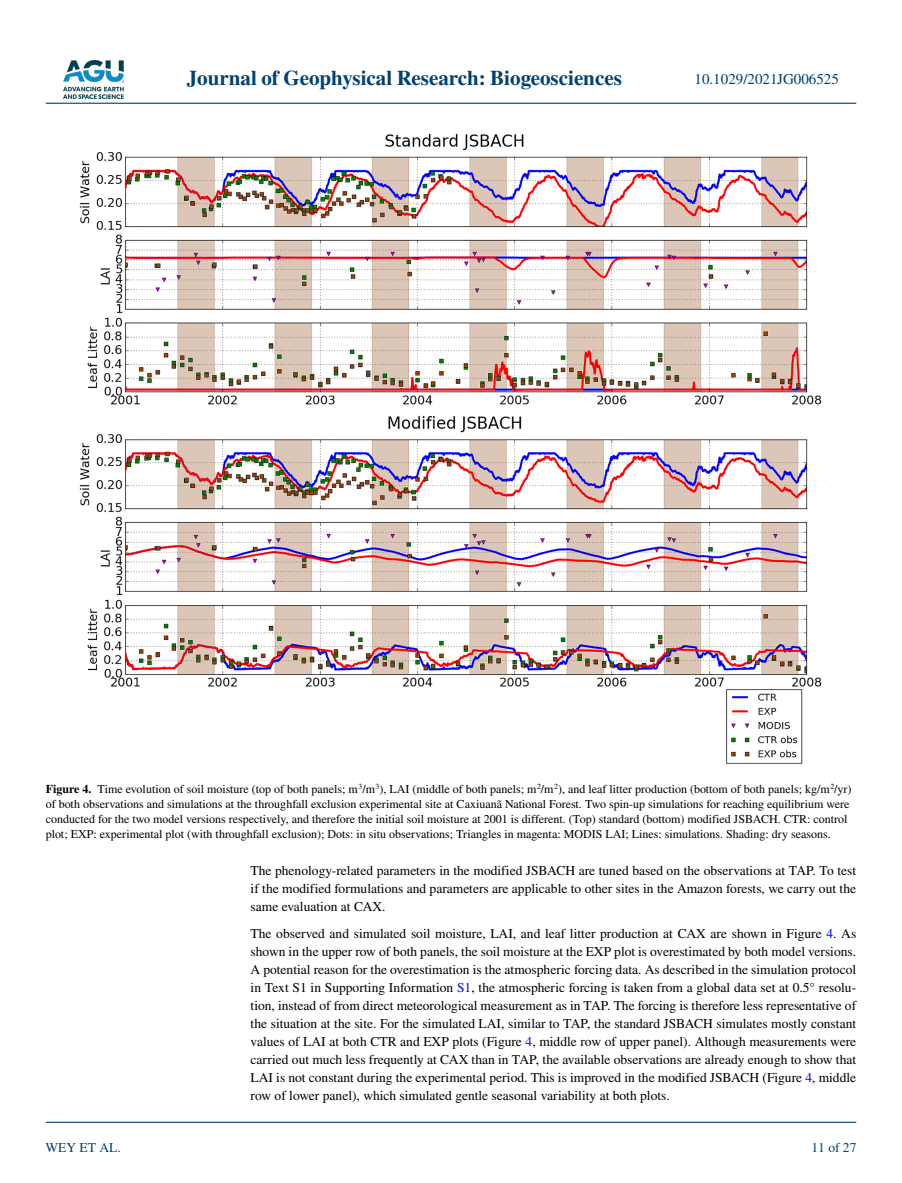
<style>
.page{position:relative;width:902px;height:1183px;background:#fff}
.page>*{position:absolute;margin:0;border:0;box-sizing:border-box;transform-origin:0 0}
.t1{font:700 21px "STIX";color:#004174}
.t2{font:15px "STIX";color:#004174}
.t3{font:13.5px/18px "STIX";color:#000;text-align:justify}
.t4{font:13.5px "STIX";color:#004174}
.t5{font:12px/15px "STIX";color:#000}
.s1{font-weight:700}
.s2{color:#00f}
</style>
<div class="page">
<img style="left:63px;top:60px;width:60px;height:39px">
<hr style="left:46px;top:103px;width:810px;height:1px;background:#004174">
<hr style="left:46px;top:1121px;width:810px;height:1px;background:#004174">
<img style="left:79px;top:134px;width:742px;height:630px">
<h1 class="t1" style="left:187px;top:66px;width:436px">Journal of Geophysical Research: Biogeosciences</h1>
<p class="t2" style="left:694px;top:69px;width:146px">10.1029/2021JG006525</p>
<p class="t5" style="left:46px;top:781px;width:807px"><span class="s1">Figure 4.</span> Time evolution of soil moisture (top of both panels; m<sup>3</sup>/m<sup>3</sup>), LAI (middle of both panels; m<sup>2</sup>/m<sup>2</sup>), and leaf litter production (bottom of both panels; kg/m<sup>2</sup>/yr) of both observations and simulations at the throughfall exclusion experimental site at Caxiuanã National Forest. Two spin-up simulations for reaching equilibrium were conducted for the two model versions respectively, and therefore the initial soil moisture at 2001 is different. (Top) standard (bottom) modified JSBACH. CTR: control plot; EXP: experimental plot (with throughfall exclusion); Dots: in situ observations; Triangles in magenta: MODIS LAI; Lines: simulations. Shading: dry seasons.</p>
<p class="t4" style="left:45px;top:1138px;width:77px">WEY ET AL.</p>
<p class="t3" style="left:250px;top:862px;width:607px">The phenology-related parameters in the modified JSBACH are tuned based on the observations at TAP. To test if the modified formulations and parameters are applicable to other sites in the Amazon forests, we carry out the same evaluation at CAX.</p>
<p class="t3" style="left:250px;top:925px;width:607px">The observed and simulated soil moisture, LAI, and leaf litter production at CAX are shown in Figure <span class="s2">4</span>. As shown in the upper row of both panels, the soil moisture at the EXP plot is overestimated by both model versions.<br>A potential reason for the overestimation is the atmospheric forcing data. As described in the simulation protocol in Text S1 in Supporting Information <span class="s2">S1</span>, the atmospheric forcing is taken from a global data set at 0.5° resolu&shy;tion, instead of from direct meteorological measurement as in TAP. The forcing is therefore less representative of the situation at the site. For the simulated LAI, similar to TAP, the standard JSBACH simulates mostly constant values of LAI at both CTR and EXP plots (Figure <span class="s2">4</span>, middle row of upper panel). Although measurements were carried out much less frequently at CAX than in TAP, the available observations are already enough to show that LAI is not constant during the experimental period. This is improved in the modified JSBACH (Figure <span class="s2">4</span>, middle row of lower panel), which simulated gentle seasonal variability at both plots.</p>
<p class="t4" style="left:811px;top:1138px;width:46px">11 of 27</p>
</div>
